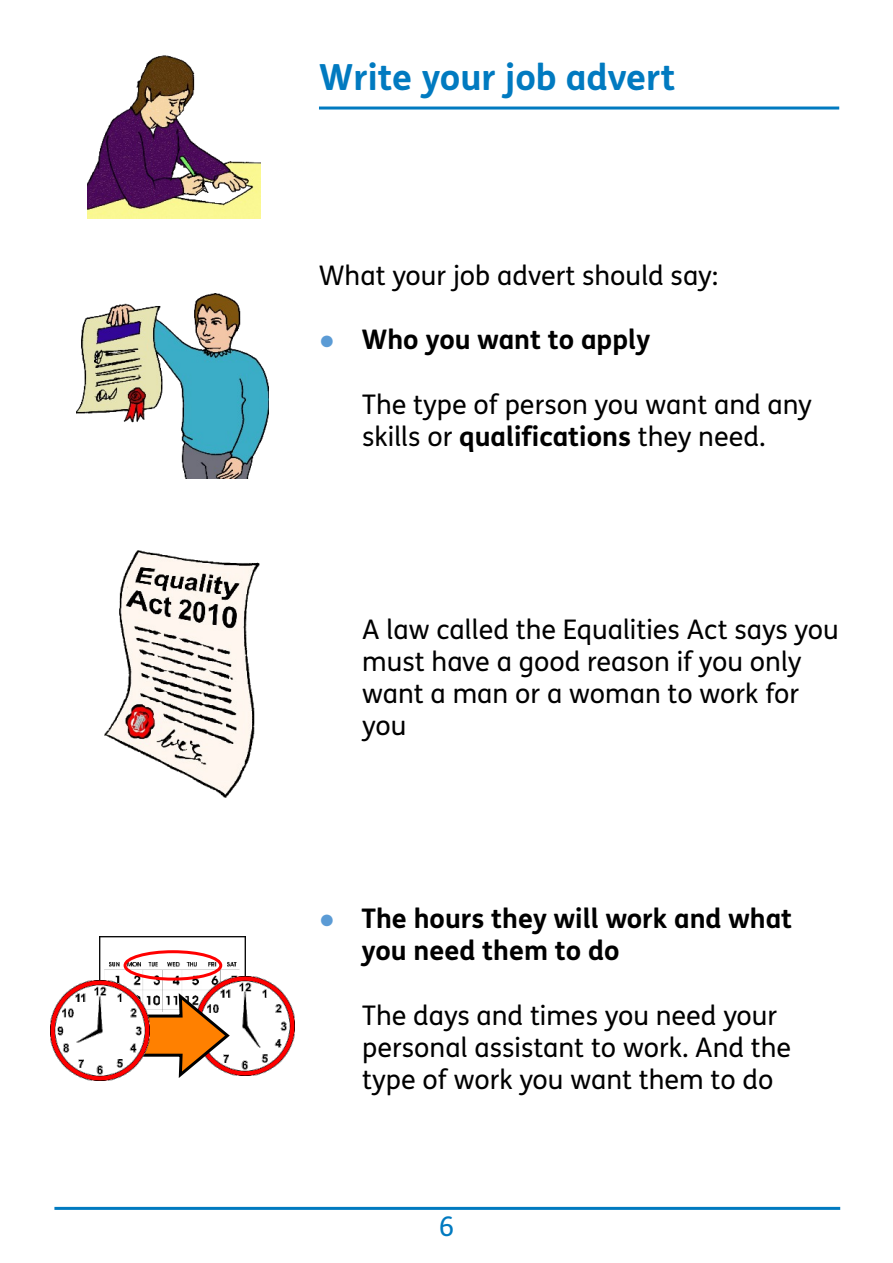
<style>
.page{position:relative;width:893px;height:1263px;background:#fff}
.page>*{position:absolute;margin:0;border:0;box-sizing:border-box;transform-origin:0 0}
.t1{font:700 36px "FS Me";color:#017ac0}
.t2{font:27px/32.1px "FS Me";color:#000}
.t3{font:700 27px/32.5px "FS Me";color:#000}
.t4{font:27px "FS Me";color:#017ac0}
.s1{font-family:"Times New Roman";color:#5b9bd5}
.s2{font-weight:700}
</style>
<div class="page">
<hr style="left:54px;top:1207px;width:786px;height:3px;background:#017ac0">
<img style="left:99px;top:936px;width:146px;height:54px">
<hr style="left:319px;top:107px;width:520px;height:3px;background:#017ac0">
<img style="left:104px;top:550px;width:156px;height:248px">
<img style="left:76px;top:293px;width:193px;height:185px">
<img style="left:195px;top:976px;width:100px;height:99px">
<div style="left:124px;top:950px;width:98px;height:30px;border:3px solid #f00;border-radius:50%"></div>
<svg style="left:150px;top:990px;width:82px;height:88px"></svg>
<img style="left:50px;top:981px;width:100px;height:99px">
<img style="left:87px;top:55px;width:174px;height:164px">
<h1 class="t1" style="left:319px;top:63px;width:358px">Write your job advert</h1>
<h2 class="t2" style="left:319px;top:262px;width:401px">What your job advert should say:</h2>
<p class="t3" style="left:319px;top:326px;width:333px"><span class="s1">●</span> Who you want to apply</p>
<p class="t2" style="left:362px;top:391px;width:451px">The type of person you want and any skills or <span class="s2">qualifications</span> they need.</p>
<p class="t2" style="left:362px;top:616px;width:478px">A law called the Equalities Act says you must have a good reason if you only want a man or a woman to work for you</p>
<p class="t3" style="left:361px;top:905px;width:432px;text-indent:-43px"><span class="s1">●</span> The hours they will work and what you need them to do</p>
<p class="t2" style="left:362px;top:1002px;width:431px">The days and times you need your personal assistant to work. And the type of work you want them to do</p>
<p class="t4" style="left:439px;top:1216px;width:17px">6</p>
</div>
